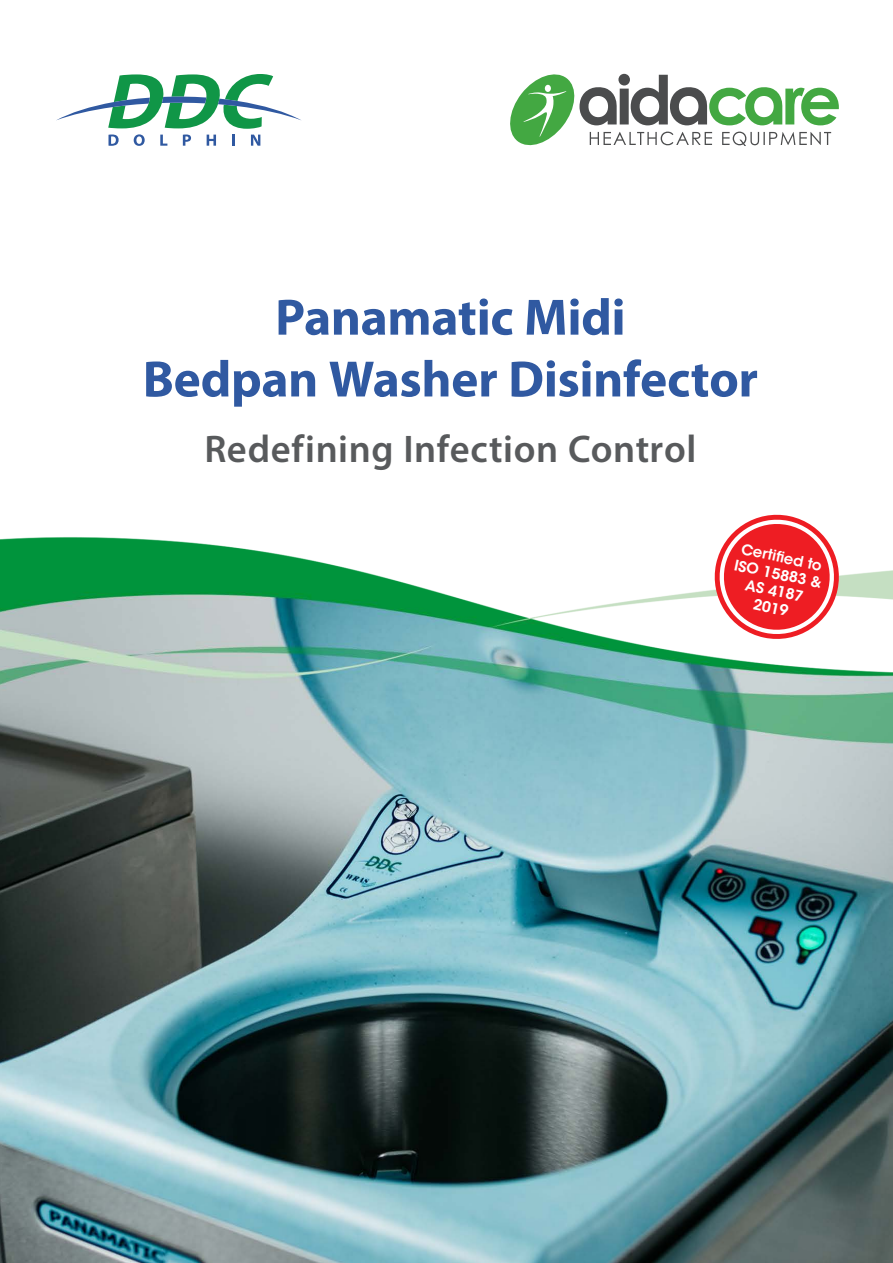
<style>
.page{position:relative;width:893px;height:1263px;background:#fff}
.page>*{position:absolute;margin:0;border:0;box-sizing:border-box;transform-origin:0 0}
.t1{font:700 51.45px "Myriad Pro";letter-spacing:-.01em;color:#3059a1}
.t2{font:600 38.7px "Myriad Pro";letter-spacing:.015em;color:#585a5c}
.body_txt_small{font:600 14.7px/17.1px "ITC Avant Garde Std";color:#fff;text-align:center}
</style>
<div class="page">
<img style="left:0;top:73px;width:893px;height:1190px">
<svg style="left:56px;top:74px;width:246px;height:72px"></svg>
<svg style="left:510px;top:74px;width:329px;height:72px"></svg>
<div style="left:545px;top:85px;width:6px;height:7px;background:#fff;border-radius:50%"></div>
<svg style="left:709px;top:509px;width:136px;height:136px"></svg>
<p class="t1" style="left:275px;top:284px;width:352px">Panamatic Midi</p>
<p class="t1" style="left:143px;top:346px;width:617px">Bedpan Washer Disinfector</p>
<p class="t2" style="left:204px;top:424px;width:494px">Redefining Infection Control</p>
<p class="body_txt_small" style="left:740px;top:539px;width:91px;rotate:12deg">Certifi ed to<br>ISO 15883 &amp;<br>AS 4187</p>
<p class="body_txt_small" style="left:755px;top:595px;width:37px;rotate:12deg">2019</p>
</div>
